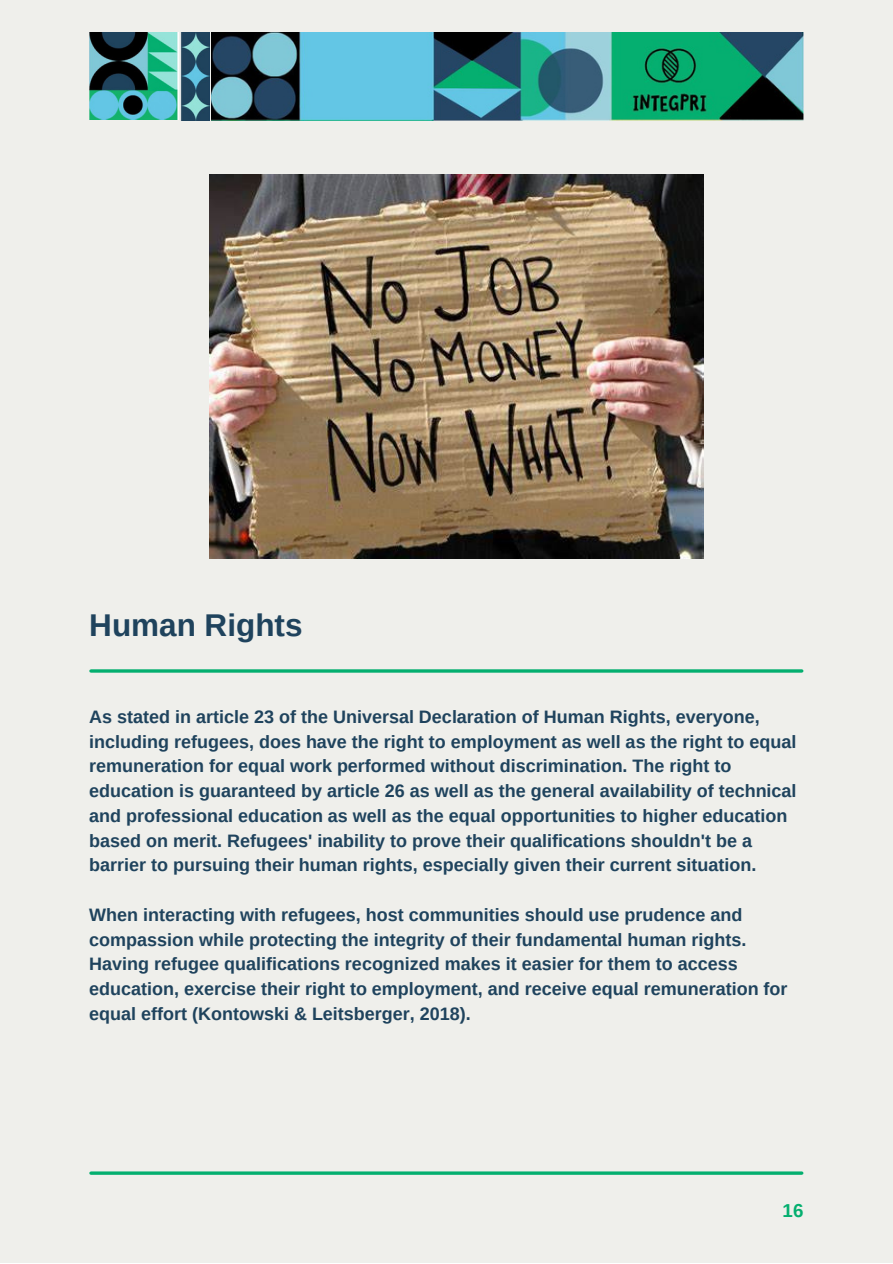
<style>
.page{position:relative;width:893px;height:1264px;background:#fff}
.page>*{position:absolute;margin:0;border:0;box-sizing:border-box;transform-origin:0 0}
.t1{font:700 31.5px "Arimo";color:#1f435d}
.t2{font:700 18.75px "Arimo";color:#04af6f}
.t3{font:700 18px/24.8px "Arimo";color:#1f435d}
</style>
<div class="page">
<div style="left:0;top:0;width:892px;height:1262px;background:#efefeb"></div>
<hr style="left:91px;top:1171px;width:710px;height:3px;background:#04af6f">
<img style="left:212px;top:32px;width:591px;height:89px">
<img style="left:89px;top:32px;width:89px;height:88px">
<img style="left:180px;top:33px;width:30px;height:87px">
<hr style="left:91px;top:669px;width:710px;height:3px;background:#04af6f">
<img style="left:210px;top:175px;width:493px;height:383px">
<p class="t1" style="left:89px;top:607px;width:215px">Human Rights</p>
<p class="t3" style="left:89px;top:704px;width:708px">As stated in article 23 of the Universal Declaration of Human Rights, everyone, including refugees, does have the right to employment as well as the right to equal remuneration for equal work performed without discrimination. The right to education is guaranteed by article 26 as well as the general availability of technical and professional education as well as the equal opportunities to higher education based on merit. Refugees' inability to prove their qualifications shouldn't be a barrier to pursuing their human rights, especially given their current situation.</p>
<p class="t3" style="left:89px;top:902px;width:699px">When interacting with refugees, host communities should use prudence and compassion while protecting the integrity of their fundamental human rights.<br>Having refugee qualifications recognized makes it easier for them to access education, exercise their right to employment, and receive equal remuneration for equal effort (Kontowski &amp; Leitsberger, 2018).</p>
<p class="t2" style="left:782px;top:1200px;width:22px">16</p>
</div>
